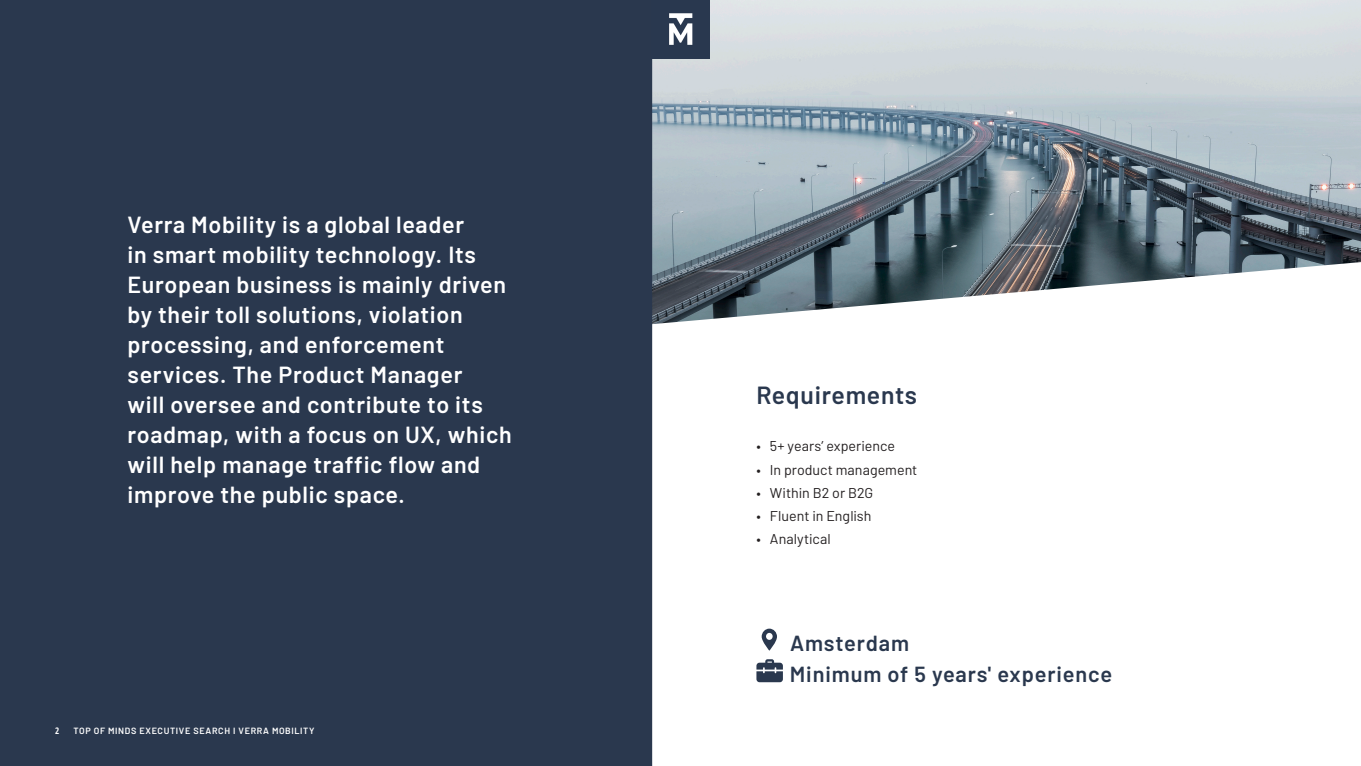
<style>
.page{position:relative;width:1361px;height:766px;background:#fff}
.page>*{position:absolute;margin:0;border:0;box-sizing:border-box;transform-origin:0 0}
.t1{font:600 24.75px "Barlow";letter-spacing:.03em;color:#2a384e}
.t2{font:600 23.25px/30px "Barlow";letter-spacing:.03em;color:#fff}
.t3{font:600 21.75px "Barlow";letter-spacing:.04em;color:#2a384e}
.t4{font:14.25px "Barlow";color:#231f20}
.t5{font:600 9px "Barlow";letter-spacing:.07em;color:#fff}
.t6{font:700 condensed 9px "Open Sans";color:#fff}
</style>
<div class="page">
<img style="left:652px;top:0;width:708px;height:262px">
<svg style="left:652px;top:262px;width:709px;height:503px"></svg>
<div style="left:0;top:0;width:652px;height:765px;background:#2a384e"></div>
<img style="left:652px;top:0;width:57px;height:58px">
<svg style="left:761px;top:628px;width:16px;height:22px"></svg>
<svg style="left:756px;top:659px;width:27px;height:23px"></svg>
<p class="t2" style="left:127px;top:208px;width:386px">Verra Mobility is a global leader<br>in smart mobility technology. Its<br>European business is mainly driven by their toll solutions, violation processing, and enforcement services. The Product Manager<br>will oversee and contribute to its roadmap, with a focus on UX, which will help manage traffic flow and improve the public space.</p>
<p class="t6" style="left:55px;top:724px;width:6px">2</p>
<p class="t5" style="left:73px;top:724px;width:243px">TOP OF MINDS EXECUTIVE SEARCH I VERRA MOBILITY</p>
<p class="t1" style="left:756px;top:377px;width:162px">Requirements</p>
<p class="t4" style="left:756px;top:437px;width:140px">• 5+ years’ experience</p>
<p class="t4" style="left:756px;top:460px;width:162px">• In product management</p>
<p class="t4" style="left:756px;top:483px;width:118px">• Within B2 or B2G</p>
<p class="t4" style="left:756px;top:506px;width:117px">• Fluent in English</p>
<p class="t4" style="left:756px;top:530px;width:76px">• Analytical</p>
<p class="t3" style="left:790px;top:626px;width:120px">Amsterdam</p>
<p class="t3" style="left:790px;top:658px;width:324px">Minimum of 5 years' experience</p>
</div>
